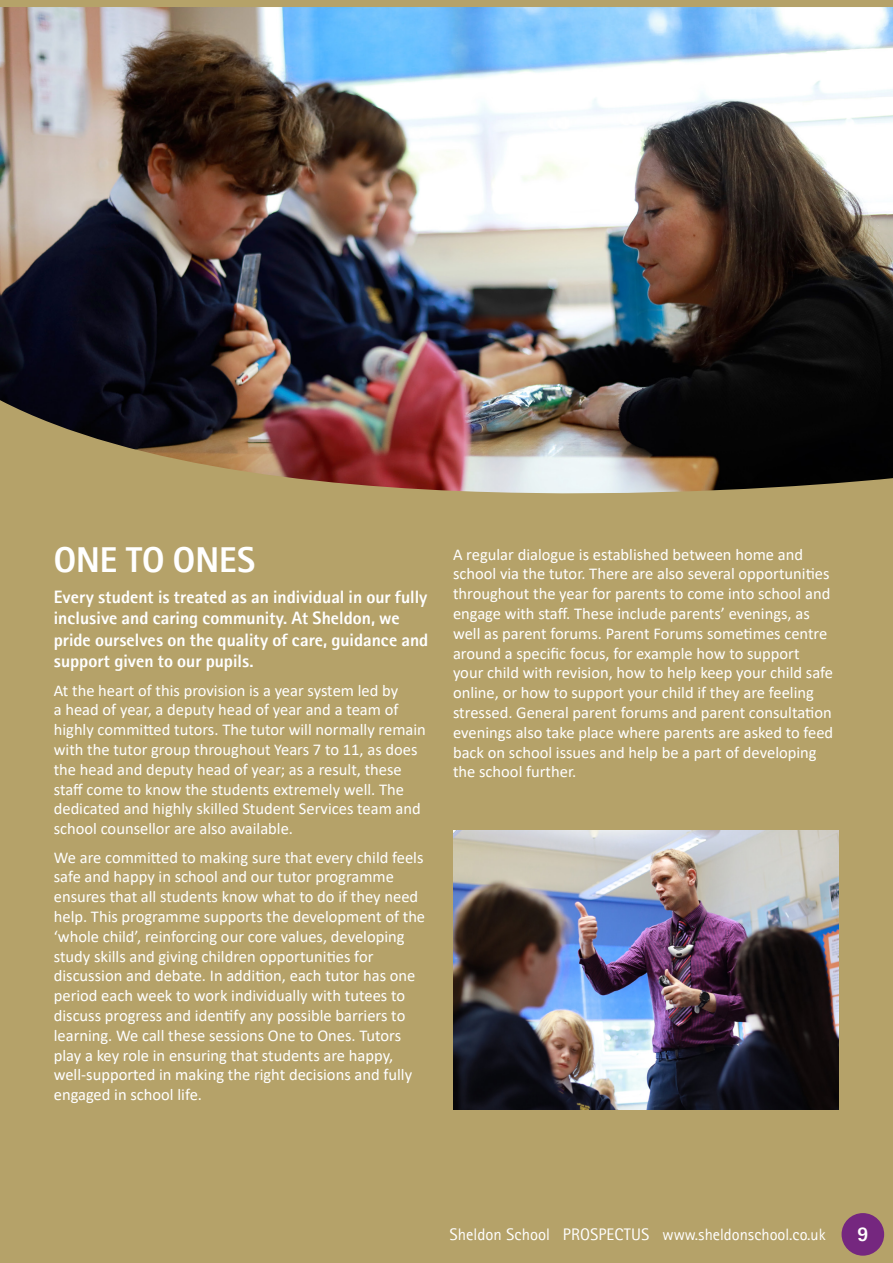
<style>
.page{position:relative;width:893px;height:1263px;background:#fff}
.page>*{position:absolute;margin:0;border:0;box-sizing:border-box;transform-origin:0 0}
.t1{font:700 36px "Rotis II Sans Pro";color:#fff}
.t2{font:700 19.35px "Rotis II Sans Pro";color:#fff}
.t3{font:700 18px/21.6px "Rotis II Sans Pro";color:#fff}
.t4{font:16.8px "Rotis II Sans Pro";color:#fff}
.t5{font:16.5px/19.8px "Calibri";color:#fff}
.s1{font-size:16.5px}
</style>
<div class="page">
<div style="left:1px;top:1px;width:892px;height:1262px;background:#b5a269"></div>
<img style="left:0;top:7px;width:893px;height:488px">
<img style="left:453px;top:831px;width:386px;height:278px">
<div style="left:841px;top:1213px;width:43px;height:43px;background:#75277f;border-radius:50%"></div>
<p class="t1" style="left:54px;top:540px;width:203px">ONE TO ONES</p>
<p class="t3" style="left:54px;top:586px;width:376px">Every student is treated as an individual in our fully inclusive and caring community. At Sheldon, we pride ourselves on the quality of care, guidance and support given to our pupils.</p>
<p class="t5" style="left:54px;top:680px;width:374px">At the heart of this provision is a year system led by<br>a head of year, a deputy head of year and a team of highly committed tutors. The tutor will normally remain with the tutor group throughout Years 7 to 11, as does the head and deputy head of year; as a result, these staff come to know the students extremely well. The dedicated and highly skilled Student Services team and school counsellor are also available.</p>
<p class="t5" style="left:54px;top:847px;width:373px">We are committed to making sure that every child feels safe and happy in school and our tutor programme ensures that all students know what to do if they need help. This programme supports the development of the ‘whole child’, reinforcing our core values, developing study skills and giving children opportunities for discussion and debate. In addition, each tutor has one period each week to work individually with tutees to discuss progress and identify any possible barriers to learning. We call these sessions One to Ones. Tutors play a key role in ensuring that students are happy, well-supported in making the right decisions and fully engaged in school life.</p>
<p class="t5" style="left:453px;top:544px;width:382px">A regular dialogue is established between home and school via the tutor. There are also several opportunities throughout the year for parents to come into school and engage with staff. These include parents’ evenings, as well as parent forums. Parent Forums sometimes centre around a specific focus, for example how to support your child with revision, how to help keep your child safe online, or how to support your child if they are feeling stressed. General parent forums and parent consultation evenings also take place where parents are asked to feed back on school issues and help be a part of developing the school further.</p>
<p class="t4" style="left:449px;top:1225px;width:378px">Sheldon School PROSPECTUS ww<span class="s1">w.sheldonschool.co.uk</span></p>
<p class="t2" style="left:858px;top:1223px;width:12px">9</p>
</div>
